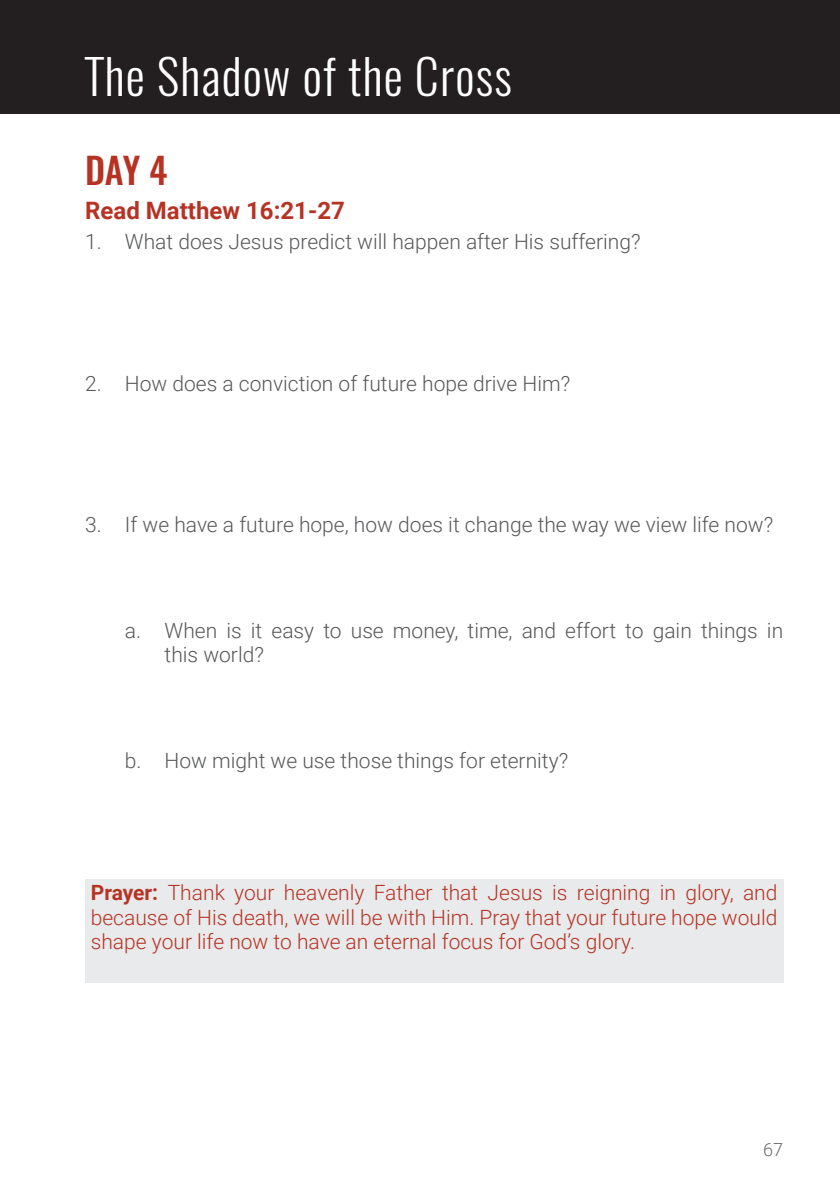
<style>
.page{position:relative;width:840px;height:1191px;background:#fff}
.page>*{position:absolute;margin:0;border:0;box-sizing:border-box;transform-origin:0 0}
.DRN_Title{font:300 48px "Oswald";letter-spacing:.025em;color:#fff}
.Heading_1{font:500 36px "Oswald";color:#b63324}
.Heading_2{font:700 24px "Roboto";color:#b63324}
.Numbered{font:300 21px/24px "Roboto";color:#57585a}
.Prayer_Box_Text{font:300 21px/24px "Roboto";color:#b63324;text-align:justify}
.t1{font:300 18px "Roboto";color:#666}
.s1{font-weight:700}
</style>
<div class="page">
<div style="left:0;top:0;width:839px;height:114px;background:#231f20"></div>
<div style="left:85px;top:879px;width:697px;height:104px;background:#e9eaeb"></div>
<p class="DRN_Title" style="left:85px;top:34px;width:428px">The Shadow of the Cross</p>
<p class="Heading_1" style="left:85px;top:151px;width:84px">DAY 4</p>
<p class="Heading_2" style="left:85px;top:194px;width:261px">Read Matthew 16:21-27</p>
<p class="Numbered" style="left:85px;top:229px;width:556px">1. What does Jesus predict will happen after His suffering?</p>
<p class="Numbered" style="left:85px;top:370px;width:486px">2. How does a conviction of future hope drive Him?</p>
<p class="Numbered" style="left:85px;top:511px;width:689px">3. If we have a future hope, how does it change the way we view life now?</p>
<p class="Numbered" style="left:164px;top:618px;width:619px;text-indent:-40px">a. When is it easy to use money, time, and effort to gain things in this world?</p>
<p class="Numbered" style="left:125px;top:748px;width:444px">b. How might we use those things for eternity?</p>
<p class="Prayer_Box_Text" style="left:91px;top:880px;width:687px"><span class="s1">Prayer:</span> Thank your heavenly Father that Jesus is reigning in glory, and because of His death, we will be with Him. Pray that your future hope would shape your life now to have an eternal focus for God’s glory.</p>
<p class="t1" style="left:762px;top:1137px;width:21px">67</p>
</div>
